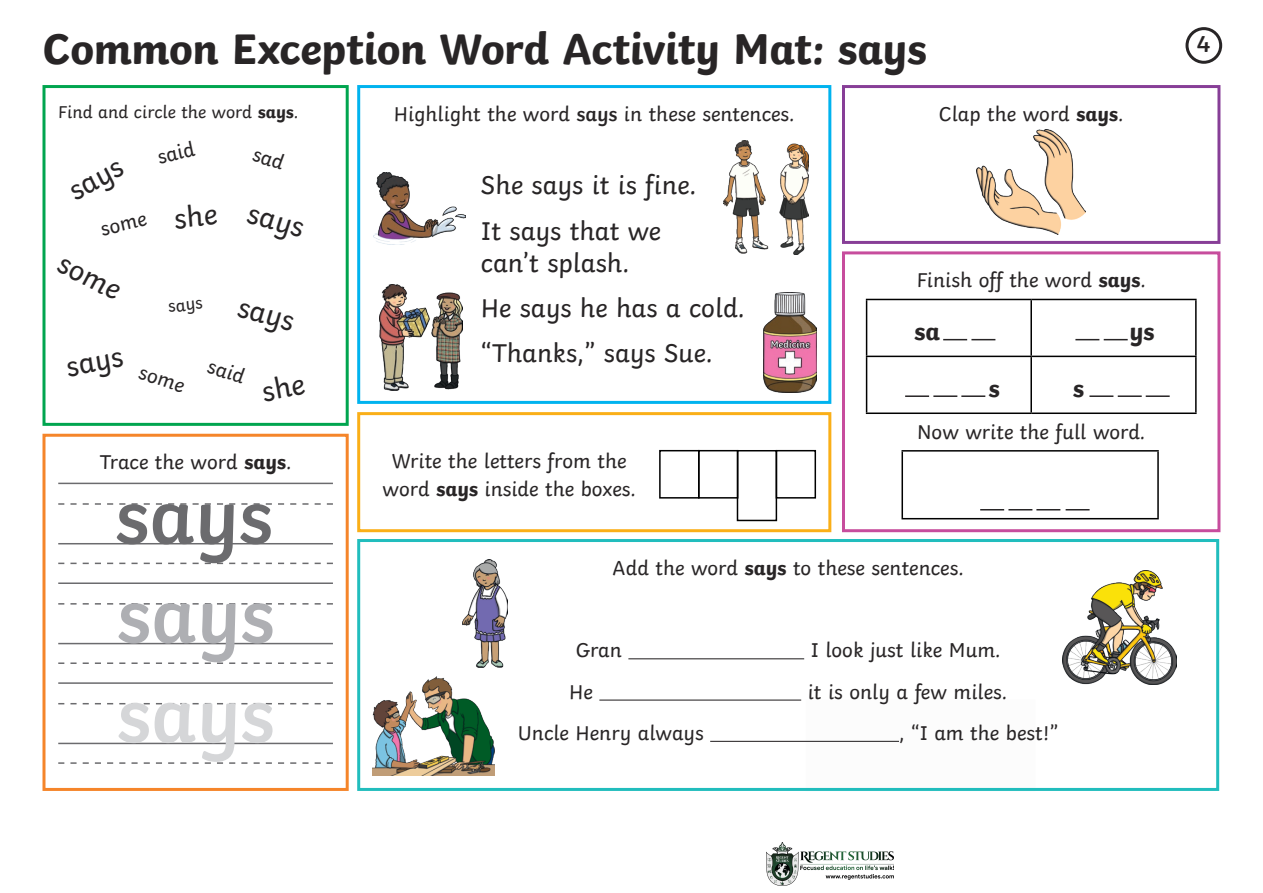
<style>
.page{position:relative;width:1263px;height:893px;background:#fff}
.page>*{position:absolute;margin:0;border:0;box-sizing:border-box;transform-origin:0 0}
.Underline{font:600 81px "Twinkl";color:#6b6b6e}
.Underline-2{font:600 81px "Twinkl";color:#aeafb3}
.Underline-3{font:600 81px "Twinkl";color:#d5d6d8}
.Heading{font:700 45px "Twinkl";letter-spacing:-.015em;color:#282526}
.Underline-4{font:30px "Twinkl";color:#282526}
.Body_Copy{font:27px/32.4px "Twinkl";color:#282526}
.Underline-5{font:700 25.5px "Twinkl";color:#282526}
.Mat_Number{font:600 24px "Twinkl";color:#282526}
.Body_Copy-2{font:21px/28.5px "Twinkl";color:#282526;text-align:center}
.Underline-6{font:21px "Twinkl";color:#282526}
.Body_Copy-3{font:18px "Twinkl";color:#282526}
.Underline-7{font:18px "Twinkl";color:#282526}
.s1{font-weight:700}
.s2{font-weight:600}
</style>
<div class="page">
<div style="left:357px;top:412px;width:474px;height:120px;border:3px solid #faaf18"></div>
<div style="left:357px;top:85px;width:474px;height:319px;border:3px solid #00b3ef"></div>
<div style="left:42px;top:434px;width:307px;height:357px;border:3px solid #f5852a"></div>
<div style="left:42px;top:85px;width:307px;height:341px;border:3px solid #00a54f"></div>
<hr style="left:628px;top:658px;width:176px;height:1px;background:#282526">
<hr style="left:599px;top:699px;width:202px;height:2px;background:#282526">
<hr style="left:710px;top:741px;width:189px;height:1px;background:#282526">
<div style="left:357px;top:539px;width:862px;height:252px;border:3px solid #21bdbd"></div>
<div style="left:842px;top:85px;width:378px;height:159px;border:3px solid #873e97"></div>
<div style="left:842px;top:251px;width:378px;height:281px;border:3px solid #c74d9d"></div>
<div style="left:1185px;top:27px;width:37px;height:37px;border:3px solid #282526;border-radius:50%"></div>
<hr style="left:866px;top:299px;width:165px;height:1px;background:#000">
<hr style="left:866px;top:300px;width:1px;height:56px;background:#000">
<hr style="left:1031px;top:299px;width:165px;height:1px;background:#000">
<hr style="left:1030px;top:300px;width:2px;height:56px;background:#000">
<hr style="left:1195px;top:300px;width:1px;height:56px;background:#000">
<hr style="left:866px;top:356px;width:165px;height:1px;background:#000">
<hr style="left:866px;top:357px;width:1px;height:55px;background:#000">
<hr style="left:1031px;top:356px;width:165px;height:1px;background:#000">
<hr style="left:1030px;top:357px;width:2px;height:55px;background:#000">
<hr style="left:1195px;top:357px;width:1px;height:55px;background:#000">
<hr style="left:866px;top:412px;width:165px;height:2px;background:#000">
<hr style="left:1031px;top:412px;width:165px;height:2px;background:#000">
<img style="left:977px;top:129px;width:109px;height:106px">
<hr style="left:901px;top:450px;width:258px;height:2px;background:#000">
<hr style="left:901px;top:452px;width:2px;height:66px;background:#000">
<hr style="left:1157px;top:452px;width:2px;height:66px;background:#000">
<hr style="left:901px;top:518px;width:258px;height:1px;background:#000">
<hr style="left:58px;top:543px;width:275px;height:1px;background:#6b6b6e">
<svg style="left:58px;top:503px;width:275px;height:2px"></svg>
<hr style="left:58px;top:483px;width:275px;height:1px;background:#6b6b6e">
<svg style="left:58px;top:563px;width:275px;height:1px"></svg>
<hr style="left:58px;top:643px;width:275px;height:1px;background:#6b6b6e">
<svg style="left:58px;top:603px;width:275px;height:2px"></svg>
<hr style="left:58px;top:582px;width:275px;height:2px;background:#6b6b6e">
<svg style="left:58px;top:662px;width:275px;height:2px"></svg>
<hr style="left:58px;top:743px;width:275px;height:1px;background:#6b6b6e">
<svg style="left:58px;top:703px;width:275px;height:1px"></svg>
<hr style="left:58px;top:682px;width:275px;height:2px;background:#6b6b6e">
<svg style="left:58px;top:762px;width:275px;height:2px"></svg>
<div style="left:737px;top:450px;width:40px;height:71px;border:2px solid #000"></div>
<div style="left:659px;top:450px;width:40px;height:49px;border:2px solid #000"></div>
<div style="left:698px;top:450px;width:40px;height:49px;border:2px solid #000"></div>
<div style="left:776px;top:450px;width:40px;height:49px;border:2px solid #000"></div>
<svg style="left:980px;top:509px;width:109px;height:1px"></svg>
<svg style="left:943px;top:339px;width:52px;height:1px"></svg>
<hr style="left:905px;top:395px;width:24px;height:2px;background:#282526">
<hr style="left:933px;top:395px;width:24px;height:2px;background:#282526">
<hr style="left:961px;top:395px;width:24px;height:2px;background:#282526">
<hr style="left:1089px;top:395px;width:24px;height:2px;background:#282526">
<hr style="left:1118px;top:395px;width:24px;height:2px;background:#282526">
<hr style="left:1146px;top:395px;width:24px;height:2px;background:#282526">
<svg style="left:1075px;top:339px;width:53px;height:1px"></svg>
<img style="left:373px;top:172px;width:92px;height:72px">
<img style="left:764px;top:292px;width:52px;height:100px">
<img style="left:724px;top:140px;width:85px;height:114px">
<img style="left:379px;top:285px;width:84px;height:105px">
<img style="left:462px;top:559px;width:45px;height:109px">
<img style="left:372px;top:676px;width:123px;height:99px">
<img style="left:1062px;top:571px;width:115px;height:113px">
<img style="left:767px;top:842px;width:126px;height:44px">
<p class="Heading" style="left:42px;top:12px;width:886px">Common Exception Word Activity Mat: says</p>
<p class="Mat_Number" style="left:1196px;top:25px;width:16px">4</p>
<p class="Body_Copy-3" style="left:58px;top:98px;width:242px">Find and circle the word <span class="s1">says</span>.</p>
<p class="Underline-4" style="left:59px;top:172px;width:59px;rotate:-29deg">says</p>
<p class="Underline-6" style="left:97px;top:213px;width:48px;rotate:-14deg">some</p>
<p class="Underline-4" style="left:71px;top:240px;width:68px;rotate:27deg">some</p>
<p class="Underline-6" style="left:154px;top:141px;width:39px;rotate:-14deg">said</p>
<p class="Underline-7" style="left:167px;top:293px;width:36px;rotate:-7deg">says</p>
<p class="Underline-4" style="left:255px;top:190px;width:59px;rotate:16deg">says</p>
<p class="Underline-4" style="left:245px;top:284px;width:59px;rotate:15deg">says</p>
<p class="Underline-4" style="left:62px;top:344px;width:59px;rotate:-11deg">says</p>
<p class="Underline-6" style="left:145px;top:356px;width:48px;rotate:18deg">some</p>
<p class="Underline-6" style="left:213px;top:350px;width:39px;rotate:18deg">said</p>
<p class="Underline-6" style="left:100px;top:446px;width:193px">Trace the word <span class="s1">says</span>.</p>
<p class="Underline" style="left:115px;top:452px;width:160px">says</p>
<p class="Underline-2" style="left:116px;top:551px;width:160px">says</p>
<p class="Underline-3" style="left:116px;top:650px;width:160px">says</p>
<p class="Body_Copy-2" style="left:394px;top:98px;width:402px">Highlight the word <span class="s2">says</span> in these sentences.</p>
<p class="Body_Copy" style="left:481px;top:167px;width:217px">She says it is fine.</p>
<p class="Body_Copy" style="left:481px;top:212px;width:182px">It says that we can’t splash.</p>
<p class="Body_Copy" style="left:481px;top:289px;width:265px">He says he has a cold.</p>
<p class="Body_Copy" style="left:481px;top:335px;width:233px">“Thanks,” says Sue.</p>
<p class="Body_Copy-2" style="left:383px;top:445px;width:255px">Write the letters from the word <span class="s1">says</span> inside the boxes.</p>
<p class="Underline-6" style="left:939px;top:98px;width:186px">Clap the word <span class="s1">says</span>.</p>
<p class="Body_Copy-2" style="left:917px;top:264px;width:231px">Finish off the word <span class="s1">says</span>.</p>
<p class="Underline-5" style="left:914px;top:310px;width:27px">sa</p>
<p class="Underline-5" style="left:1129px;top:310px;width:27px">ys</p>
<p class="Underline-5" style="left:989px;top:367px;width:13px">s</p>
<p class="Underline-5" style="left:1073px;top:367px;width:13px">s</p>
<p class="Body_Copy-2" style="left:917px;top:416px;width:230px">Now write the full word.</p>
<p class="Body_Copy-2" style="left:613px;top:552px;width:353px">Add the word <span class="s1">says</span> to these sentences.</p>
<p class="Body_Copy-2" style="left:576px;top:634px;width:48px">Gran</p>
<p class="Body_Copy-2" style="left:811px;top:634px;width:191px">I look just like Mum.</p>
<p class="Body_Copy-2" style="left:569px;top:675px;width:25px">He</p>
<p class="Body_Copy-2" style="left:808px;top:675px;width:201px">it is only a few miles.</p>
<p class="Body_Copy-2" style="left:518px;top:717px;width:187px">Uncle Henry always</p>
<p class="Body_Copy-2" style="left:899px;top:717px;width:161px">, “I am the best!”</p>
</div>
